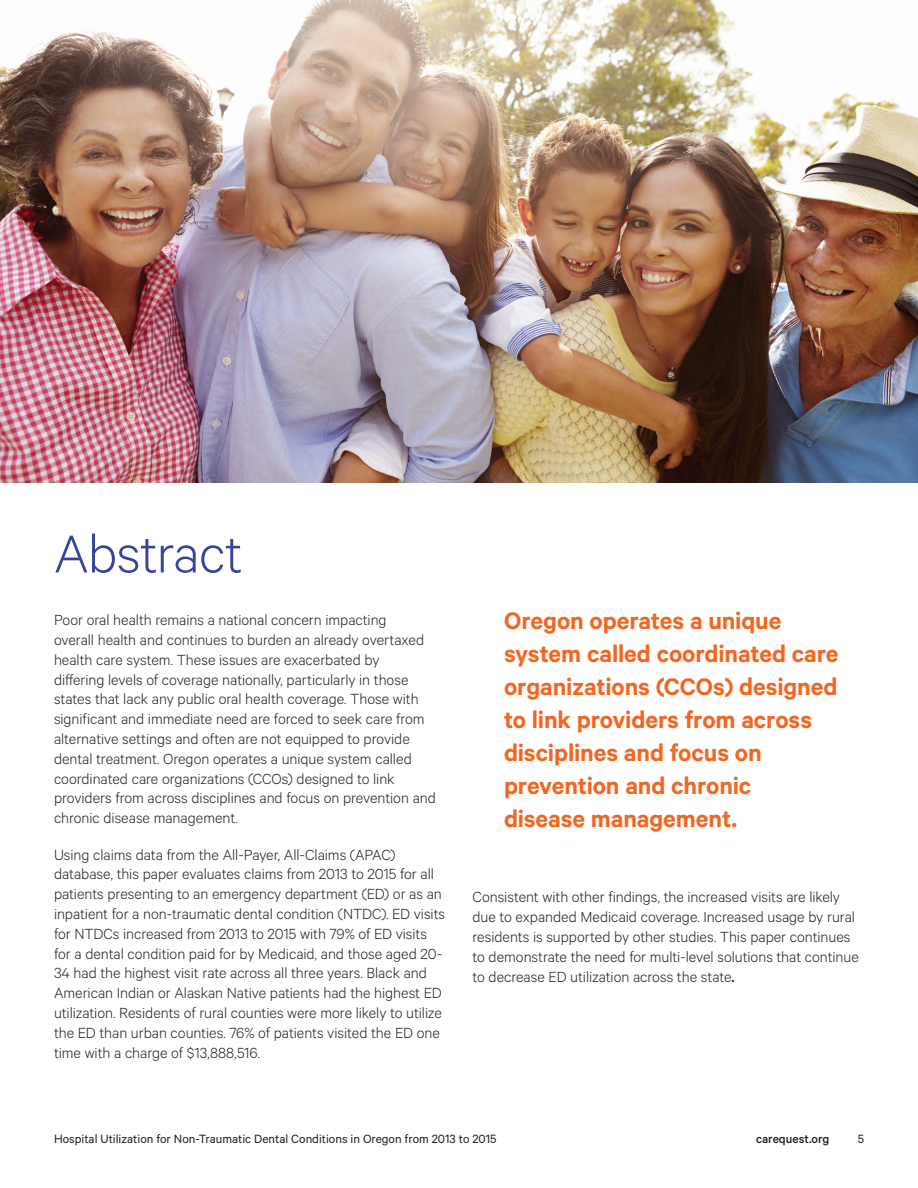
<style>
.page{position:relative;width:918px;height:1188px;background:#fff}
.page>*{position:absolute;margin:0;border:0;box-sizing:border-box;transform-origin:0 0}
.t1{font:300 60px "Calibre";letter-spacing:-.01em;color:#36449c}
.t2{font:600 27px/33px "Calibre";letter-spacing:-.005em;color:#f36621}
.t3{font:300 16.5px/19.8px "Calibre";letter-spacing:-.005em;color:#231f20}
.t4{font:13.5px "Calibre";color:#231f20}
.t5{font:500 13.5px "Calibre";color:#231f20}
.s1{font-weight:500}
</style>
<div class="page">
<img style="left:0;top:0;width:918px;height:483px">
<h1 class="t1" style="left:54px;top:519px;width:190px">Abstract</h1>
<p class="t3" style="left:54px;top:610px;width:383px">Poor oral health remains a national concern impacting<br>overall health and continues to burden an already overtaxed health care system. These issues are exacerbated by<br>differing levels of coverage nationally, particularly in those states that lack any public oral health coverage. Those with significant and immediate need are forced to seek care from alternative settings and often are not equipped to provide dental treatment. Oregon operates a unique system called coordinated care organizations (CCOs) designed to link providers from across disciplines and focus on prevention and chronic disease management.</p>
<p class="t3" style="left:54px;top:844px;width:393px">Using claims data from the All-Payer, All-Claims (APAC) database, this paper evaluates claims from 2013 to 2015 for all patients presenting to an emergency department (ED) or as an inpatient for a non-traumatic dental condition (NTDC). ED visits for NTDCs increased from 2013 to 2015 with 79% of ED visits for a dental condition paid for by Medicaid, and those aged 20- 34 had the highest visit rate across all three years. Black and American Indian or Alaskan Native patients had the highest ED utilization. Residents of rural counties were more likely to utilize the ED than urban counties. 76% of patients visited the ED one time with a charge of $13,888,516.</p>
<h2 class="t2" style="left:504px;top:603px;width:336px">Oregon operates a unique system called coordinated care organizations (CCOs) designed to link providers from across disciplines and focus on prevention and chronic disease management.</h2>
<p class="t3" style="left:473px;top:887px;width:388px">Consistent with other findings, the increased visits are likely due to expanded Medicaid coverage. Increased usage by rural residents is supported by other studies. This paper continues to demonstrate the need for multi-level solutions that continue to decrease ED utilization across the state<span class="s1">.</span></p>
<p class="t4" style="left:54px;top:1131px;width:444px">Hospital Utilization for Non-Traumatic Dental Conditions in Oregon from 2013 to 2015</p>
<p class="t5" style="left:756px;top:1131px;width:75px">carequest.org</p>
<p class="t4" style="left:858px;top:1131px;width:8px">5</p>
</div>
